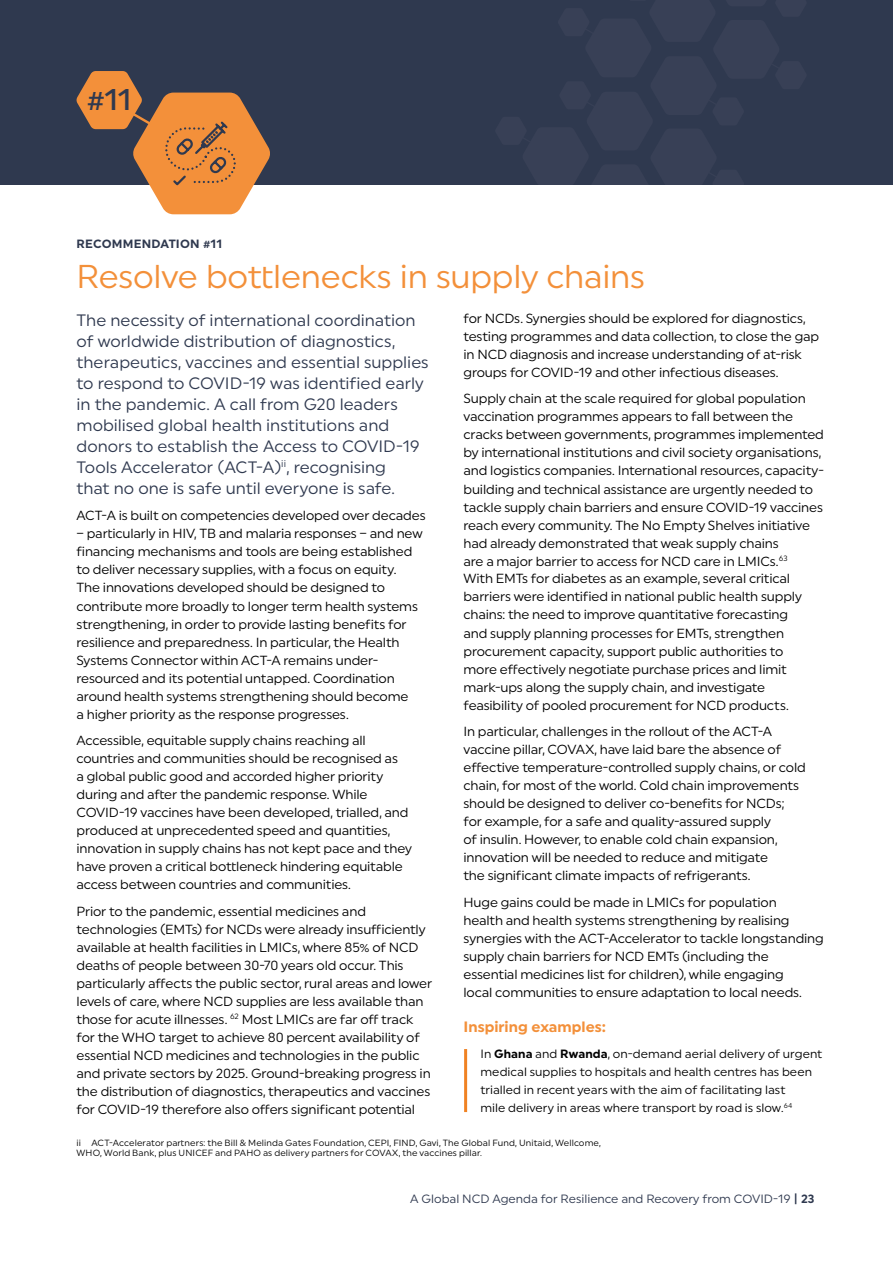
<style>
.page{position:relative;width:893px;height:1263px;background:#fff}
.page>*{position:absolute;margin:0;border:0;box-sizing:border-box;transform-origin:0 0}
.t1{font:33px "Uniform";letter-spacing:-.005em;color:#f3903a}
.t2{font:500 30px "Uniform";color:#2f394f}
.t3{font:16.5px/21px "Uniform";letter-spacing:-.005em;color:#2f394f}
.t4{font:700 15px "Uniform";color:#f3903a}
.t5{font:13.2px/18px "Uniform";letter-spacing:-.01em;color:#000}
.t6{font:12px/18px "Uniform";color:#000}
.t7{font:12px "Uniform";color:#2f394f}
.t8{font:700 12px "Uniform";letter-spacing:.02em;color:#2f394f}
.t9{font:9px/10.8px "Uniform";letter-spacing:.01em;color:#000}
.s1{font-weight:700}
</style>
<div class="page">
<div style="left:0;top:0;width:893px;height:185px;background:#2f394f"></div>
<svg style="left:76px;top:71px;width:194px;height:143px"></svg>
<hr style="left:464px;top:1049px;width:3px;height:63px;background:#f08223">
<h2 class="t2" style="left:87px;top:81px;width:47px">#11</h2>
<p class="t8" style="left:77px;top:236px;width:147px">RECOMMENDATION #11</p>
<h1 class="t1" style="left:77px;top:257px;width:570px">Resolve bottlenecks in supply chains</h1>
<p class="t3" style="left:77px;top:309px;width:354px">The necessity of international coordination of worldwide distribution of diagnostics, therapeutics, vaccines and essential supplies to respond to COVID-19 was identified early in the pandemic. A call from G20 leaders mobilised global health institutions and donors to establish the Access to COVID-19<br>Tools Accelerator (ACT-A)<sup>ii</sup>, recognising<br>that no one is safe until everyone is safe.</p>
<p class="t5" style="left:77px;top:507px;width:351px">ACT-A is built on competencies developed over decades</p>
<p class="t5" style="left:77px;top:525px;width:348px">– particularly in HIV, TB and malaria responses – and new financing mechanisms and tools are being established to deliver necessary supplies, with a focus on equity.<br>The innovations developed should be designed to contribute more broadly to longer term health systems strengthening, in order to provide lasting benefits for resilience and preparedness. In particular, the Health Systems Connector within ACT-A remains under&shy;resourced and its potential untapped. Coordination around health systems strengthening should become<br>a higher priority as the response progresses.</p>
<p class="t5" style="left:77px;top:731px;width:337px">Accessible, equitable supply chains reaching all countries and communities should be recognised as<br>a global public good and accorded higher priority during and after the pandemic response. While COVID-19 vaccines have been developed, trialled, and produced at unprecedented speed and quantities, innovation in supply chains has not kept pace and they have proven a critical bottleneck hindering equitable access between countries and communities.</p>
<p class="t5" style="left:77px;top:902px;width:357px">Prior to the pandemic, essential medicines and technologies (EMTs) for NCDs were already insufficiently available at health facilities in LMICs, where 85% of NCD deaths of people between 30-70 years old occur. This particularly affects the public sector, rural areas and lower levels of care, where NCD supplies are less available than those for acute illnesses. <sup>62</sup> Most LMICs are far off track for the WHO target to achieve 80 percent availability of essential NCD medicines and technologies in the public and private sectors by 2025. Ground-breaking progress in the distribution of diagnostics, therapeutics and vaccines for COVID-19 therefore also offers significant potential</p>
<p class="t5" style="left:463px;top:309px;width:357px">for NCDs. Synergies should be explored for diagnostics, testing programmes and data collection, to close the gap in NCD diagnosis and increase understanding of at-risk groups for COVID-19 and other infectious diseases.</p>
<p class="t5" style="left:463px;top:390px;width:362px">Supply chain at the scale required for global population vaccination programmes appears to fall between the cracks between governments, programmes implemented by international institutions and civil society organisations, and logistics companies. International resources, capacity&shy;building and technical assistance are urgently needed to tackle supply chain barriers and ensure COVID-19 vaccines reach every community. The No Empty Shelves initiative had already demonstrated that weak supply chains<br>are a major barrier to access for NCD care in LMICs.<sup>63<br></sup>With EMTs for diabetes as an example, several critical barriers were identified in national public health supply chains: the need to improve quantitative forecasting<br>and supply planning processes for EMTs, strengthen procurement capacity, support public authorities to<br>more effectively negotiate purchase prices and limit mark-ups along the supply chain, and investigate feasibility of pooled procurement for NCD products.</p>
<p class="t5" style="left:463px;top:722px;width:344px">In particular, challenges in the rollout of the ACT-A vaccine pillar, COVAX, have laid bare the absence of effective temperature-controlled supply chains, or cold chain, for most of the world. Cold chain improvements should be designed to deliver co-benefits for NCDs; for example, for a safe and quality-assured supply<br>of insulin. However, to enable cold chain expansion, innovation will be needed to reduce and mitigate<br>the significant climate impacts of refrigerants.</p>
<p class="t5" style="left:463px;top:893px;width:362px">Huge gains could be made in LMICs for population<br>health and health systems strengthening by realising synergies with the ACT-Accelerator to tackle longstanding supply chain barriers for NCD EMTs (including the essential medicines list for children), while engaging<br>local communities to ensure adaptation to local needs.</p>
<p class="t4" style="left:463px;top:1017px;width:144px">Inspiring examples:</p>
<p class="t6" style="left:480px;top:1044px;width:343px">In <span class="s1">Ghana</span> and <span class="s1">Rwanda</span>, on-demand aerial delivery of urgent medical supplies to hospitals and health centres has been trialled in recent years with the aim of facilitating last<br>mile delivery in areas where transport by road is slow.<sup>64</sup></p>
<p class="t9" style="left:77px;top:1137px;width:526px">ii ACT-Accelerator partners: the Bill &amp; Melinda Gates Foundation, CEPI, FIND, Gavi, The Global Fund, Unitaid, Wellcome,<br>WHO, World Bank, plus UNICEF and PAHO as delivery partners for COVAX, the vaccines pillar.</p>
<p class="t7" style="left:410px;top:1191px;width:406px">A Global NCD Agenda for Resilience and Recovery from COVID-19 <span class="s1">| 23</span></p>
</div>
